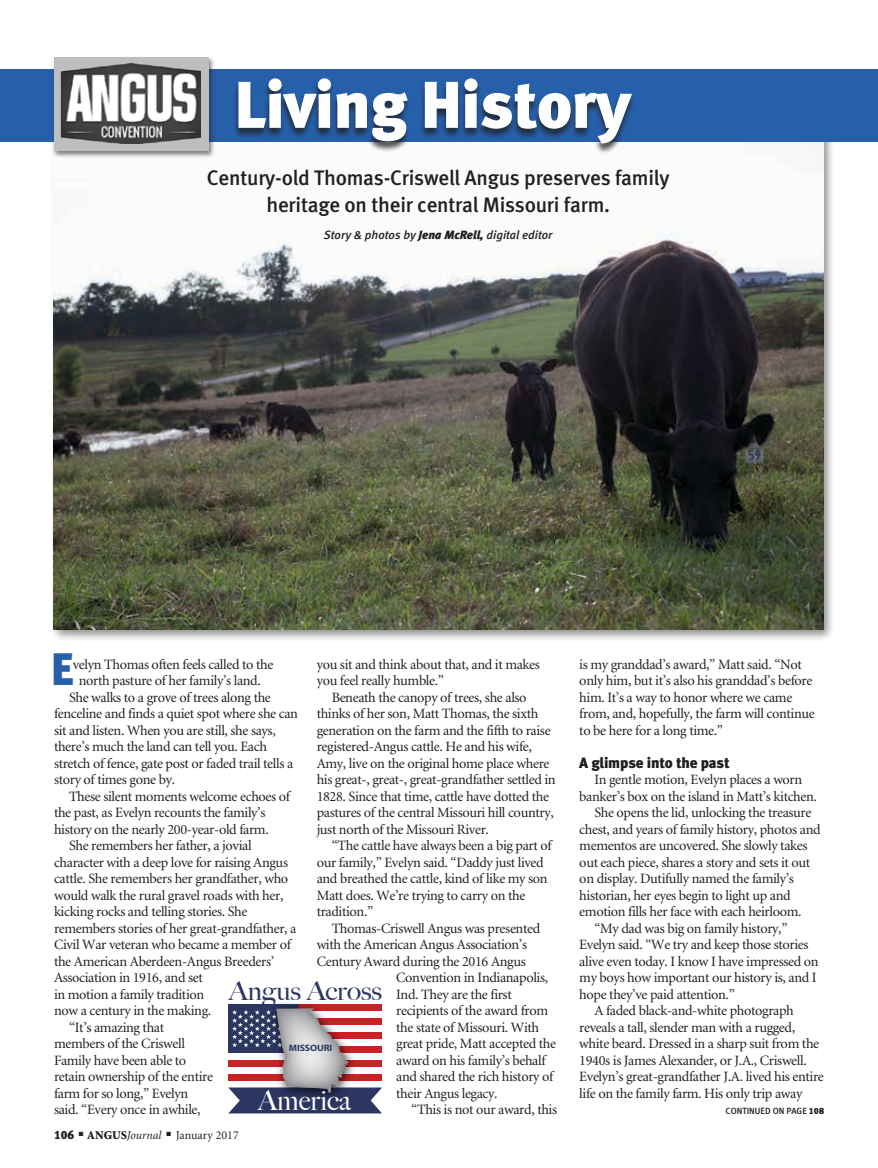
<style>
.page{position:relative;width:878px;height:1168px;background:#fff}
.page>*{position:absolute;margin:0;border:0;box-sizing:border-box;transform-origin:0 0}
.headline{font:66px "Meta Black LF";letter-spacing:-.01em;color:#fff}
.Drop_Cap{font:45.45px "Meta Black LF";color:#2660aa}
.t1{font:500 27.45px "Big Caslon";color:#fff}
.t2{font:500 25.95px "Big Caslon";color:#2b3661;scale:1.05 1}
.deck{font:21px/27px "Meta Medium LF";letter-spacing:-.01em;color:#231f20;text-align:center}
.subhead{font:15px "Meta Black LF";letter-spacing:-.01em;color:#231f20}
.body_text{font:14.25px/16.5px "Minion";letter-spacing:-.025em;color:#231f20}
.Drop_Cap-2{font:14.25px/16.5px "Minion";letter-spacing:-.025em;color:#231f20;text-align:center}
.byline{font:italic 12px "Meta Medium LF";color:#231f20}
.t3{font:12px "Minion";color:#231f20}
.t4{font:700 9.3px "Myriad Pro";letter-spacing:-.01em;color:#2b3661;scale:1.05 1}
.t5{font:9px "Meta Medium LF";color:#231f20}
.s1{font-family:"Meta Black LF"}
.s2{font-weight:900}
.s3{font-style:italic}
</style>
<div class="page">
<div style="left:50px;top:127px;width:785px;height:514px;background:#231f20;opacity:.5"></div>
<img style="left:54px;top:142px;width:769px;height:487px">
<div style="left:0;top:70px;width:878px;height:72px;background:#2660aa"></div>
<div style="left:52px;top:56px;width:164px;height:102px;background:#231f20;opacity:.59"></div>
<div style="left:54px;top:58px;width:154px;height:93px;background:#bcbec0"></div>
<img style="left:60px;top:63px;width:141px;height:81px">
<div style="left:233px;top:80px;width:404px;height:75px;background:#231f20;opacity:.75"></div>
<div style="left:228px;top:1004px;width:154px;height:7px;background:#cc2027"></div>
<div style="left:228px;top:1004px;width:70px;height:49px;background:#2b3661"></div>
<img style="left:278px;top:1003px;width:38px;height:5px">
<svg style="left:228px;top:1008px;width:154px;height:105px"></svg>
<p class="headline" style="left:234px;top:65px;width:398px">Living History</p>
<p class="deck" style="left:207px;top:164px;width:464px">Century-old Thomas-Criswell Angus preserves family heritage on their central Missouri farm.</p>
<p class="byline" style="left:324px;top:228px;width:230px">Story &amp; photos by <span class="s1">Jena McRell,</span> digital editor</p>
<p class="Drop_Cap" style="left:51px;top:642px;width:24px">E</p>
<p class="Drop_Cap-2" style="left:73px;top:656px;width:202px">velyn Thomas often feels called to the north pasture of her family’s land.</p>
<p class="body_text" style="left:54px;top:689px;width:245px;text-indent:15px">She walks to a grove of trees along the fenceline and finds a quiet spot where she can sit and listen. When you are still, she says, there’s much the land can tell you. Each stretch of fence, gate post or faded trail tells a story of times gone by.</p>
<p class="body_text" style="left:54px;top:788px;width:237px;text-indent:15px">These silent moments welcome echoes of the past, as Evelyn recounts the family’s history on the nearly 200-year-old farm.</p>
<p class="body_text" style="left:54px;top:838px;width:244px;text-indent:15px">She remembers her father, a jovial character with a deep love for raising Angus cattle. She remembers her grandfather, who would walk the rural gravel roads with her, kicking rocks and telling stories. She remembers stories of her great-grandfather, a Civil War veteran who became a member of the American Aberdeen-Angus Breeders’ Association in 1916, and set<br>in motion a family tradition<br>now a century in the making.</p>
<p class="body_text" style="left:54px;top:1019px;width:160px;text-indent:15px">“It’s amazing that members of the Criswell<br>Family have been able to retain ownership of the entire farm for so long,” Evelyn said. “Every once in awhile,</p>
<p class="body_text" style="left:316px;top:656px;width:225px">you sit and think about that, and it makes you feel really humble.”</p>
<p class="body_text" style="left:316px;top:689px;width:240px;text-indent:15px">Beneath the canopy of trees, she also thinks of her son, Matt Thomas, the sixth generation on the farm and the fifth to raise registered-Angus cattle. He and his wife, Amy, live on the original home place where his great-, great-, great-grandfather settled in 1828. Since that time, cattle have dotted the pastures of the central Missouri hill country, just north of the Missouri River.</p>
<p class="body_text" style="left:316px;top:838px;width:236px;text-indent:15px">“The cattle have always been a big part of our family,” Evelyn said. “Daddy just lived and breathed the cattle, kind of like my son Matt does. We’re trying to carry on the tradition.”</p>
<p class="body_text" style="left:332px;top:920px;width:210px">Thomas-Criswell Angus was presented</p>
<p class="body_text" style="left:316px;top:937px;width:212px">with the American Angus Association’s</p>
<p class="body_text" style="left:316px;top:953px;width:211px">Century Award during the 2016 Angus</p>
<p class="body_text" style="left:396px;top:970px;width:153px">Convention in Indianapolis,</p>
<p class="body_text" style="left:396px;top:986px;width:117px">Ind. They are the first</p>
<p class="body_text" style="left:396px;top:1003px;width:153px">recipients of the award from</p>
<p class="body_text" style="left:396px;top:1019px;width:144px">the state of Missouri. With</p>
<p class="body_text" style="left:396px;top:1036px;width:161px">great pride, Matt accepted the</p>
<p class="body_text" style="left:396px;top:1052px;width:151px">award on his family’s behalf</p>
<p class="body_text" style="left:396px;top:1069px;width:159px">and shared the rich history of</p>
<p class="body_text" style="left:396px;top:1085px;width:103px">their Angus legacy.</p>
<p class="body_text" style="left:411px;top:1102px;width:147px">“This is not our award, this</p>
<p class="t2" style="left:229px;top:969px;width:147px">Angus Across</p>
<p class="t4" style="left:289px;top:1041px;width:43px">MISSOURI</p>
<p class="t1" style="left:258px;top:1078px;width:94px">America</p>
<p class="t3" style="left:54px;top:1129px;width:186px"><span class="s1">106</span> ■ <span class="s2">ANGUS</span><span class="s3">Journal</span> ■ January 2017</p>
<p class="body_text" style="left:579px;top:656px;width:237px">is my granddad’s award,” Matt said. “Not only him, but it’s also his granddad’s before him. It’s a way to honor where we came from, and, hopefully, the farm will continue to be here for a long time.”</p>
<p class="subhead" style="left:579px;top:753px;width:152px">A glimpse into the past</p>
<p class="body_text" style="left:579px;top:772px;width:239px;text-align:center">In gentle motion, Evelyn places a worn banker’s box on the island in Matt’s kitchen.</p>
<p class="body_text" style="left:579px;top:805px;width:243px;text-indent:15px">She opens the lid, unlocking the treasure chest, and years of family history, photos and mementos are uncovered. She slowly takes out each piece, shares a story and sets it out on display. Dutifully named the family’s historian, her eyes begin to light up and emotion fills her face with each heirloom.</p>
<p class="body_text" style="left:579px;top:920px;width:241px;text-indent:15px">“My dad was big on family history,” Evelyn said. “We try and keep those stories alive even today. I know I have impressed on my boys how important our history is, and I hope they’ve paid attention.”</p>
<p class="body_text" style="left:579px;top:1003px;width:246px;text-indent:15px">A faded black-and-white photograph reveals a tall, slender man with a rugged, white beard. Dressed in a sharp suit from the 1940s is James Alexander, or J.A., Criswell.<br>Evelyn’s great-grandfather J.A. lived his entire life on the family farm. His only trip away</p>
<p class="t5" style="left:725px;top:1105px;width:100px">CONTINUED ON PAGE <span class="s1">108</span></p>
</div>
